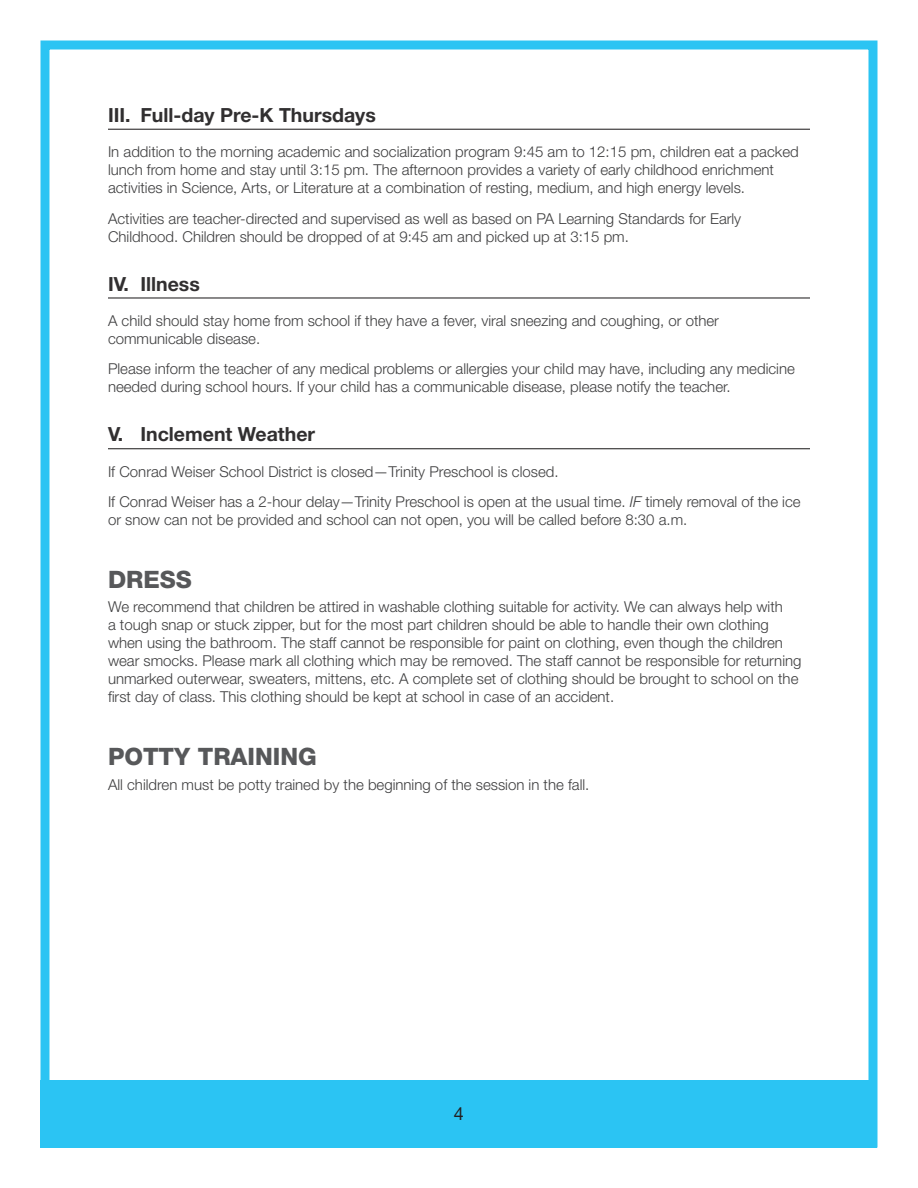
<style>
.page{position:relative;width:918px;height:1188px;background:#fff}
.page>*{position:absolute;margin:0;border:0;box-sizing:border-box;transform-origin:0 0}
.MAIN_HEAD{font:800 24px "Helvetica Neue LT Std";color:#57585a}
.HEAD_1{font:700 19.5px "Helvetica Neue LT Std";color:#312f30}
.t1{font:18px "Helvetica Neue LT Std";color:#231f20}
.Main{font:300 15px/18px "Helvetica Neue LT Std";color:#3e3e3f}
.Main_space_below{font:300 15px/18px "Helvetica Neue LT Std";color:#3e3e3f}
.s1{font-style:italic}
</style>
<div class="page">
<div style="left:40px;top:1080px;width:838px;height:68px;background:#2bc4f3"></div>
<div style="left:40px;top:40px;width:838px;height:1108px;border:9px solid #2bc4f3"></div>
<hr style="left:108px;top:129px;width:702px;height:1px;background:#312f30">
<hr style="left:108px;top:297px;width:702px;height:2px;background:#312f30">
<hr style="left:108px;top:448px;width:702px;height:1px;background:#312f30">
<p class="HEAD_1" style="left:108px;top:103px;width:269px">III. Full-day Pre-K Thursdays</p>
<p class="Main" style="left:108px;top:143px;width:692px">In addition to the morning academic and socialization program 9:45 am to 12:15 pm, children eat a packed lunch from home and stay until 3:15 pm. The afternoon provides a variety of early childhood enrichment activities in Science, Arts, or Literature at a combination of resting, medium, and high energy levels.</p>
<p class="Main" style="left:108px;top:209px;width:635px">Activities are teacher-directed and supervised as well as based on PA Learning Standards for Early<br>Childhood. Children should be dropped of at 9:45 am and picked up at 3:15 pm.</p>
<p class="HEAD_1" style="left:108px;top:272px;width:93px">IV. Illness</p>
<p class="Main" style="left:108px;top:312px;width:613px">A child should stay home from school if they have a fever, viral sneezing and coughing, or other communicable disease.</p>
<p class="Main" style="left:108px;top:360px;width:688px">Please inform the teacher of any medical problems or allergies your child may have, including any medicine needed during school hours. If your child has a communicable disease, please notify the teacher.</p>
<p class="HEAD_1" style="left:108px;top:422px;width:209px">V. Inclement Weather</p>
<p class="Main" style="left:108px;top:462px;width:452px">If Conrad Weiser School District is closed—Trinity Preschool is closed.</p>
<p class="Main_space_below" style="left:108px;top:492px;width:694px">If Conrad Weiser has a 2-hour delay—Trinity Preschool is open at the usual time. <span class="s1">IF</span> timely removal of the ice or snow can not be provided and school can not open, you will be called before 8:30 a.m.</p>
<p class="MAIN_HEAD" style="left:108px;top:565px;width:85px">DRESS</p>
<p class="Main_space_below" style="left:108px;top:598px;width:695px">We recommend that children be attired in washable clothing suitable for activity. We can always help with<br>a tough snap or stuck zipper, but for the most part children should be able to handle their own clothing when using the bathroom. The staff cannot be responsible for paint on clothing, even though the children wear smocks. Please mark all clothing which may be removed. The staff cannot be responsible for returning unmarked outerwear, sweaters, mittens, etc. A complete set of clothing should be brought to school on the first day of class. This clothing should be kept at school in case of an accident.</p>
<p class="MAIN_HEAD" style="left:108px;top:742px;width:210px">POTTY TRAINING</p>
<p class="Main_space_below" style="left:108px;top:775px;width:483px">All children must be potty trained by the beginning of the session in the fall.</p>
<p class="t1" style="left:454px;top:1103px;width:12px">4</p>
</div>
